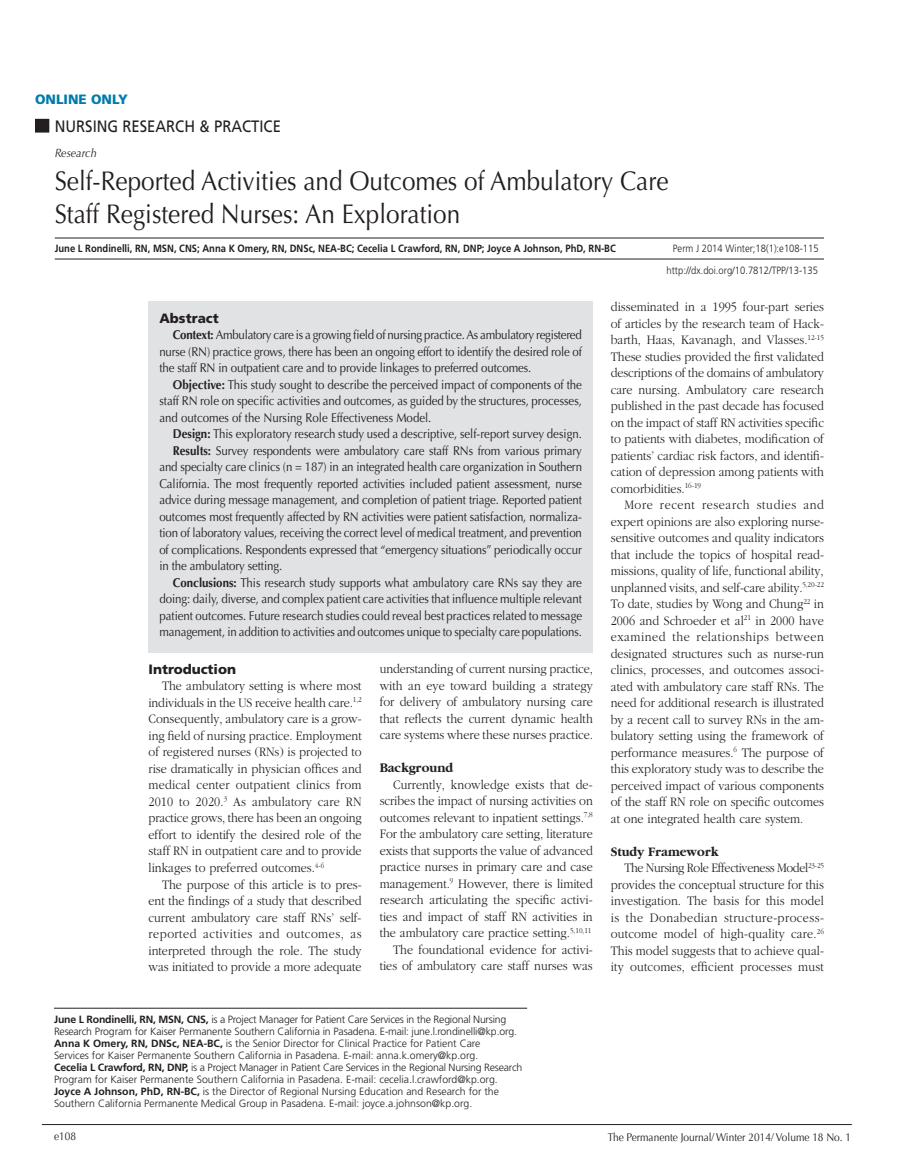
<style>
.page{position:relative;width:905px;height:1168px;background:#fff}
.page>*{position:absolute;margin:0;border:0;box-sizing:border-box;transform-origin:0 0}
.Title{font:27px/33px "Optima";color:#231f20;scale:.9 1}
.t1{font:16.5px "Frutiger";color:#231f20;scale:.9 1}
.BT{font:300 13.5px/16.5px "Garamond";color:#231f20;text-align:justify;scale:.9 1}
.Head_2{font:700 13.5px "Garamond";color:#231f20;scale:.95 1}
.Head_1{font:900 13.5px "Frutiger";color:#231f20}
.Head_1-2{font:900 13.5px "Frutiger";color:#007bac}
.Abstract_Box{font:12.75px/16.5px "Optima";letter-spacing:-.01em;color:#231f20;text-align:justify;scale:.9 1}
.title_header{font:italic 12px "Optima";color:#231f20;scale:.9 1}
.t2{font:11.25px "Optima";color:#231f20;scale:.9 1}
.bio{font:300 10.5px/12px "Frutiger";color:#231f20}
.Author{font:700 10.5px "Frutiger";color:#231f20;scale:.9 1}
.DOI{font:300 10.5px "Frutiger";color:#231f20;scale:.9 1}
.Author-2{font:300 10.5px "Frutiger";color:#231f20;scale:.9 1}
.s1{font-weight:700}
</style>
<div class="page">
<hr style="left:42px;top:1124px;width:809px;height:1px;background:#231f20">
<div style="left:35px;top:119px;width:14px;height:13px;background:#231f20"></div>
<hr style="left:55px;top:238px;width:769px;height:1px;background:#231f20">
<hr style="left:55px;top:259px;width:769px;height:1px;background:#231f20">
<hr style="left:54px;top:1008px;width:473px;height:1px;background:#231f20">
<div style="left:148px;top:301px;width:444px;height:351px;background:#e1e2e4"></div>
<p class="Head_1-2" style="left:35px;top:91px;width:94px">ONLINE ONLY</p>
<p class="t1" style="left:55px;top:116px;width:253px">NURSING RESEARCH &amp; PRACTICE</p>
<p class="title_header" style="left:55px;top:146px;width:48px">Research</p>
<p class="Title" style="left:55px;top:165px;width:683px">Self-Reported Activities and Outcomes of Ambulatory Care<br>Staff Registered Nurses: An Exploration</p>
<p class="Author" style="left:55px;top:242px;width:625px">June L Rondinelli, RN, MSN, CNS; Anna K Omery, RN, DNSc, NEA-BC; Cecelia L Crawford, RN, DNP; Joyce A Johnson, PhD, RN-BC</p>
<p class="Author-2" style="left:673px;top:242px;width:163px">Perm J 2014 Winter;18(1):e108-115</p>
<p class="DOI" style="left:666px;top:264px;width:170px">http://dx.doi.org/10.7812/TPP/13-135</p>
<p class="Head_1" style="left:159px;top:310px;width:61px">Abstract</p>
<p class="Abstract_Box" style="left:159px;top:327px;width:471px;text-indent:14px"><span class="s1">Context:</span> Ambulatory care is a growing field of nursing practice. As ambulatory registered nurse (RN) practice grows, there has been an ongoing effort to identify the desired role of the staff RN in outpatient care and to provide linkages to preferred outcomes.</p>
<p class="Abstract_Box" style="left:159px;top:376px;width:471px;text-indent:14px"><span class="s1">Objective:</span> This study sought to describe the perceived impact of components of the staff RN role on specific activities and outcomes, as guided by the structures, processes, and outcomes of the Nursing Role Effectiveness Model.</p>
<p class="Abstract_Box" style="left:173px;top:426px;width:456px"><span class="s1">Design:</span> This exploratory research study used a descriptive, self-report survey design.</p>
<p class="Abstract_Box" style="left:159px;top:442px;width:471px;text-indent:14px"><span class="s1">Results:</span> Survey respondents were ambulatory care staff RNs from various primary and specialty care clinics (n = 187) in an integrated health care organization in Southern California. The most frequently reported activities included patient assessment, nurse advice during message management, and completion of patient triage. Reported patient outcomes most frequently affected by RN activities were patient satisfaction, normaliza&shy;tion of laboratory values, receiving the correct level of medical treatment, and prevention of complications. Respondents expressed that “emergency situations” periodically occur in the ambulatory setting.</p>
<p class="Abstract_Box" style="left:159px;top:574px;width:471px;text-indent:14px"><span class="s1">Conclusions:</span> This research study supports what ambulatory care RNs say they are doing: daily, diverse, and complex patient care activities that influence multiple relevant patient outcomes. Future research studies could reveal best practices related to message management, in addition to activities and outcomes unique to specialty care populations.</p>
<p class="Head_1" style="left:148px;top:661px;width:89px">Introduction</p>
<p class="BT" style="left:148px;top:678px;width:238px;text-indent:14px">The ambulatory setting is where most individuals in the US receive health care.<sup>1,2<br></sup>Consequently, ambulatory care is a grow&shy;ing field of nursing practice. Employment of registered nurses (RNs) is projected to rise dramatically in physician offices and medical center outpatient clinics from 2010 to 2020.<sup>3</sup> As ambulatory care RN practice grows, there has been an ongoing effort to identify the desired role of the staff RN in outpatient care and to provide linkages to preferred outcomes.<sup>4-6</sup></p>
<p class="BT" style="left:148px;top:876px;width:238px;text-indent:14px">The purpose of this article is to pres&shy;ent the findings of a study that described current ambulatory care staff RNs’ self&shy;reported activities and outcomes, as interpreted through the role. The study was initiated to provide a more adequate</p>
<p class="BT" style="left:380px;top:661px;width:238px">understanding of current nursing practice, with an eye toward building a strategy for delivery of ambulatory nursing care that reflects the current dynamic health care systems where these nurses practice.</p>
<p class="Head_2" style="left:380px;top:761px;width:79px">Background</p>
<p class="BT" style="left:380px;top:776px;width:238px;text-indent:14px">Currently, knowledge exists that de&shy;scribes the impact of nursing activities on outcomes relevant to inpatient settings.<sup>7,8<br></sup>For the ambulatory care setting, literature exists that supports the value of advanced practice nurses in primary care and case management.<sup>9</sup> However, there is limited research articulating the specific activi&shy;ties and impact of staff RN activities in the ambulatory care practice setting.<sup>5,10,11</sup></p>
<p class="BT" style="left:380px;top:941px;width:238px;text-align:right">The foundational evidence for activi&shy;ties of ambulatory care staff nurses was</p>
<p class="bio" style="left:54px;top:1014px;width:470px"><span class="s1">June L Rondinelli, RN, MSN, CNS,</span> is a Project Manager for Patient Care Services in the Regional Nursing Research Program for Kaiser Permanente Southern California in Pasadena. E-mail: june.l.rondinelli@kp.org.<br><span class="s1">Anna K Omery, RN, DNSc, NEA-BC,</span> is the Senior Director for Clinical Practice for Patient Care<br>Services for Kaiser Permanente Southern California in Pasadena. E-mail: anna.k.omery@kp.org.<br><span class="s1">Cecelia L Crawford, RN, DNP,</span> is a Project Manager in Patient Care Services in the Regional Nursing Research Program for Kaiser Permanente Southern California in Pasadena. E-mail: cecelia.l.crawford@kp.org.<br><span class="s1">Joyce A Johnson, PhD, RN-BC,</span> is the Director of Regional Nursing Education and Research for the Southern California Permanente Medical Group in Pasadena. E-mail: joyce.a.johnson@kp.org.</p>
<p class="BT" style="left:610px;top:299px;width:238px">disseminated in a 1995 four-part series of articles by the research team of Hack&shy;barth, Haas, Kavanagh, and Vlasses.<sup>12-15<br></sup>These studies provided the first validated descriptions of the domains of ambulatory care nursing. Ambulatory care research published in the past decade has focused on the impact of staff RN activities specific to patients with diabetes, modification of patients’ cardiac risk factors, and identifi&shy;cation of depression among patients with comorbidities.<sup>16-19</sup></p>
<p class="BT" style="left:610px;top:497px;width:238px;text-indent:14px">More recent research studies and expert opinions are also exploring nurse&shy;sensitive outcomes and quality indicators that include the topics of hospital read&shy;missions, quality of life, functional ability, unplanned visits, and self-care ability.<sup>5,20-22<br></sup>To date, studies by Wong and Chung<sup>22</sup> in 2006 and Schroeder et al<sup>21</sup> in 2000 have examined the relationships between designated structures such as nurse-run clinics, processes, and outcomes associ&shy;ated with ambulatory care staff RNs. The need for additional research is illustrated by a recent call to survey RNs in the am&shy;bulatory setting using the framework of performance measures.<sup>6</sup> The purpose of this exploratory study was to describe the perceived impact of various components of the staff RN role on specific outcomes at one integrated health care system.</p>
<p class="Head_2" style="left:610px;top:844px;width:115px">Study Framework</p>
<p class="BT" style="left:610px;top:860px;width:238px;text-indent:14px">The Nursing Role Effectiveness Model<sup>23-25 </sup>provides the conceptual structure for this investigation. The basis for this model is the Donabedian structure-process&shy;outcome model of high-quality care.<sup>26<br></sup>This model suggests that to achieve qual&shy;ity outcomes, efficient processes must</p>
<p class="t2" style="left:54px;top:1129px;width:26px">e108</p>
<p class="t2" style="left:608px;top:1130px;width:272px">The Permanente Journal/ Winter 2014/ Volume 18 No. 1</p>
</div>
